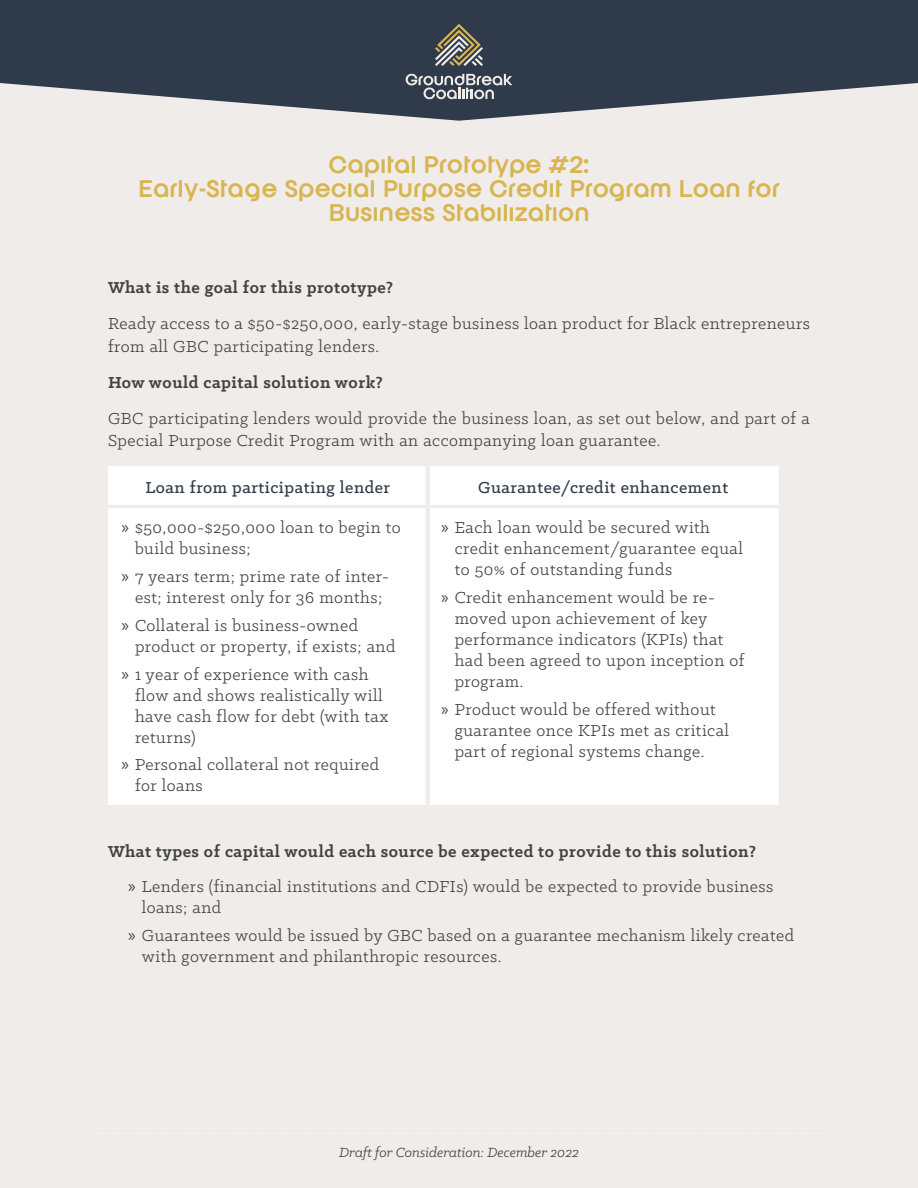
<style>
.page{position:relative;width:918px;height:1188px;background:#efece9}
.page>*{position:absolute;margin:0;border:0;box-sizing:border-box;transform-origin:0 0}
.t1{font:21px/24px "Hanno";letter-spacing:.03em;color:#d8b551;text-align:center}
.t2{font:18px/21px "Klinic Slab";letter-spacing:.03em;color:#424242}
.t3{font:700 18px "Klinic Slab";letter-spacing:.03em;color:#424242}
.t4{font:500 18px "Klinic Slab";letter-spacing:.03em;color:#2f3a4a}
.t5{font:italic 15px "Klinic Slab";color:#424242}
.s1{font-family:"Myriad Pro"}
</style>
<div class="page">
<div style="left:108px;top:466px;width:671px;height:339px;background:#fff"></div>
<div style="left:425px;top:466px;width:5px;height:39px;background:#efece9"></div>
<div style="left:425px;top:508px;width:5px;height:297px;background:#efece9"></div>
<hr style="left:108px;top:505px;width:320px;height:3px;background:#efece9">
<hr style="left:428px;top:505px;width:351px;height:3px;background:#efece9">
<svg style="left:98px;top:1133px;width:723px;height:1px"></svg>
<svg style="left:0;top:0;width:918px;height:121px;fill:#2f3a4a"></svg>
<svg style="left:406px;top:74px;width:106px;height:25px"></svg>
<svg style="left:435px;top:24px;width:48px;height:42px;background:#6f6f66"></svg>
<p class="t1" style="left:139px;top:155px;width:643px">Capital Prototype #2:<br>Early-Stage Special Purpose Credit Program Loan for<br>Business Stabilization</p>
<p class="t3" style="left:108px;top:276px;width:287px">What is the goal for this prototype?</p>
<p class="t2" style="left:108px;top:312px;width:704px;line-height:22.5px">Ready access to a $50-$250,000, early-stage business loan product for Black entrepreneurs from all GBC participating lenders.</p>
<p class="t3" style="left:108px;top:371px;width:276px">How would capital solution work?</p>
<p class="t2" style="left:108px;top:407px;width:703px;line-height:22.5px">GBC participating lenders would provide the business loan, as set out below, and part of a<br>Special Purpose Credit Program with an accompanying loan guarantee.</p>
<p class="t4" style="left:146px;top:476px;width:246px">Loan from participating lender</p>
<p class="t4" style="left:478px;top:476px;width:252px">Guarantee/credit enhancement</p>
<p class="t2" style="left:135px;top:517px;width:267px;text-indent:-14px"><span class="s1">»</span> $50,000-$250,000 loan to begin to build business;</p>
<p class="t2" style="left:122px;top:566px;width:269px;text-align:center"><span class="s1">»</span> 7 years term; prime rate of inter&shy;est; interest only for 36 months;</p>
<p class="t2" style="left:135px;top:614px;width:262px;text-indent:-14px"><span class="s1">»</span> Collateral is business-owned product or property, if exists; and</p>
<p class="t2" style="left:135px;top:663px;width:255px;text-indent:-14px"><span class="s1">»</span> 1 year of experience with cash flow and shows realistically will have cash flow for debt (with tax returns)</p>
<p class="t2" style="left:135px;top:754px;width:246px;text-indent:-14px"><span class="s1">»</span> Personal collateral not required for loans</p>
<p class="t2" style="left:455px;top:517px;width:290px;text-indent:-14px"><span class="s1">»</span> Each loan would be secured with credit enhancement/guarantee equal to 50% of outstanding funds</p>
<p class="t2" style="left:455px;top:587px;width:291px;text-indent:-14px"><span class="s1">»</span> Credit enhancement would be re&shy;moved upon achievement of key performance indicators (KPIs) that had been agreed to upon inception of program.</p>
<p class="t2" style="left:455px;top:698px;width:276px;text-indent:-14px"><span class="s1">»</span> Product would be offered without guarantee once KPIs met as critical part of regional systems change.</p>
<p class="t3" style="left:108px;top:840px;width:650px">What types of capital would each source be expected to provide to this solution?</p>
<p class="t2" style="left:142px;top:875px;width:633px;text-indent:-14px"><span class="s1">»</span> Lenders (financial institutions and CDFIs) would be expected to provide business loans; and</p>
<p class="t2" style="left:142px;top:924px;width:654px;text-indent:-14px"><span class="s1">»</span> Guarantees would be issued by GBC based on a guarantee mechanism likely created with government and philanthropic resources.</p>
<p class="t5" style="left:339px;top:1143px;width:241px">Draft for Consideration: December 2022</p>
</div>
